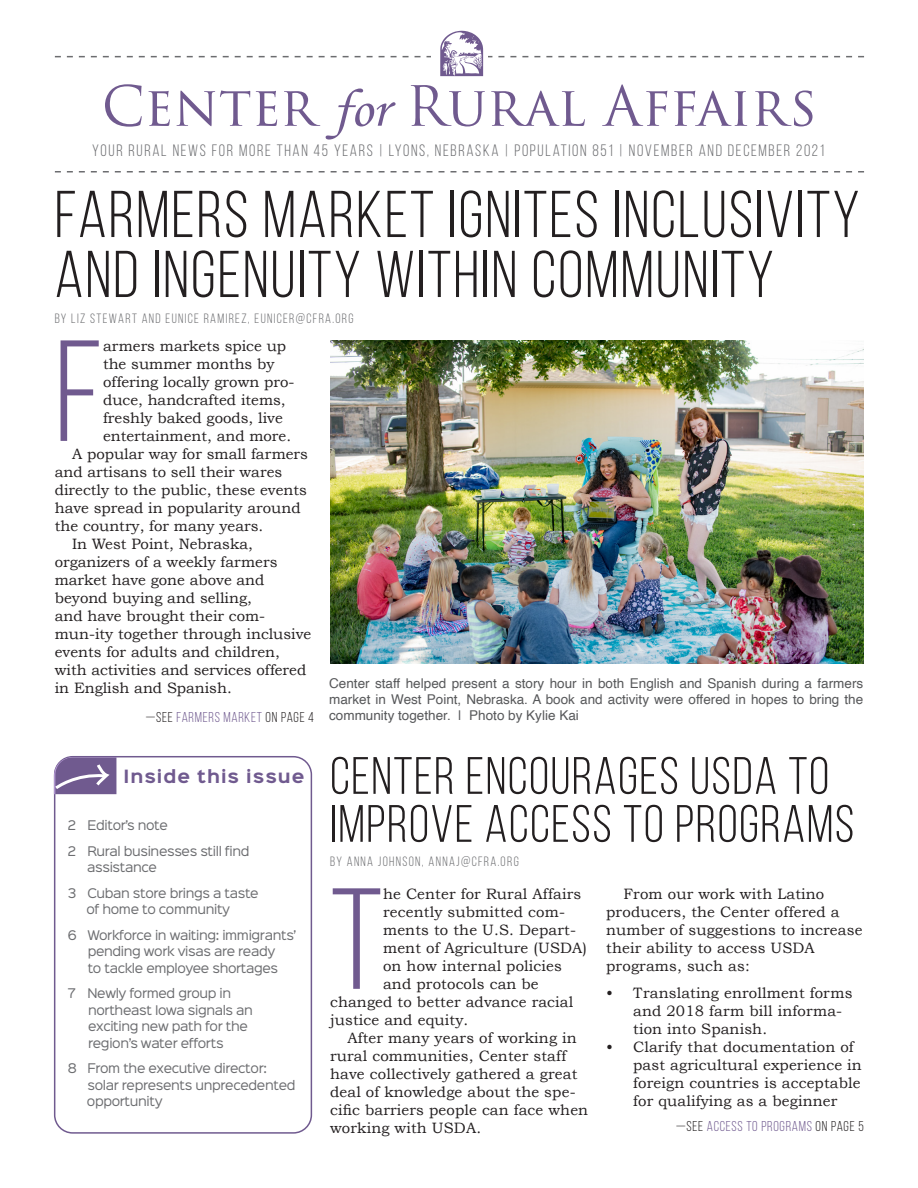
<style>
.page{position:relative;width:918px;height:1188px;background:#fff}
.page>*{position:absolute;margin:0;border:0;box-sizing:border-box;transform-origin:0 0}
.t1{font:143.55px "Bebas Neue";color:#705a8f}
.t2{font:66px/60px "Bebas Neue";letter-spacing:.03em;color:#231f20}
.t3{font:54px "Trajan Pro 3";color:#705a8f}
.t4{font:52.5px/48px "Bebas Neue";letter-spacing:.03em;color:#231f20}
.t5{font:16.5px "Bebas Neue";letter-spacing:.1em;color:#6c6d70}
.t6{font:700 16.5px "Sinkin Sans 700";letter-spacing:.06em;color:#705a8f}
.t7{font:15px/18px "Bookman Old Style";letter-spacing:.01em;color:#231f20}
.t8{font:14.25px "Bebas Neue";letter-spacing:.05em;color:#705a8f}
.t9{font:13.5px/16.2px "Helvetica";color:#57585a;text-align:justify}
.t10{font:13.5px "Bebas Neue";letter-spacing:.1em;color:#6c6d70}
.t11{font:12px/16.5px "Sinkin Sans 400";letter-spacing:-.03em;color:#6c6d70}
.s1{font-family:"Monotype Corsiva"}
.s2{color:#231f20}
</style>
<div class="page">
<svg style="left:440px;top:76px;width:43px;height:1px"></svg>
<svg style="left:55px;top:171px;width:809px;height:2px"></svg>
<svg style="left:55px;top:31px;width:809px;height:45px"></svg>
<svg style="left:53px;top:757px;width:63px;height:37px"></svg>
<div style="left:54px;top:756px;width:258px;height:378px;border:2px solid #705a8f;border-radius:18px"></div>
<img style="left:330px;top:340px;width:533px;height:324px">
<h3 class="t3" style="left:102px;top:69px;width:717px">Center <span class="s1">for</span> Rural Affairs</h3>
<p class="t5" style="left:92px;top:141px;width:734px">YOUR RURAL NEWS FOR MORE THAN 45 YEARS | LYONS, NEBRASKA | POPULATION 851 | NOVEMBER AND DECEMBER 2021</p>
<h2 class="t2" style="left:55px;top:184px;width:807px">FARMERS MARKET IGNITES INCLUSIVITY<br>AND INGENUITY WITHIN COMMUNITY</h2>
<p class="t10" style="left:55px;top:311px;width:300px">BY LIZ STEWART AND EUNICE RAMIREZ, EUNICER@CFRA.ORG</p>
<h1 class="t1" style="left:55px;top:315px;width:50px">F</h1>
<p class="t7" style="left:103px;top:337px;width:185px">armers markets spice up</p>
<p class="t7" style="left:103px;top:355px;width:173px">the summer months by</p>
<p class="t7" style="left:103px;top:373px;width:193px">offering locally grown pro-</p>
<p class="t7" style="left:103px;top:391px;width:184px">duce, handcrafted items,</p>
<p class="t7" style="left:103px;top:409px;width:181px">freshly baked goods, live</p>
<p class="t7" style="left:103px;top:427px;width:190px">entertainment, and more.</p>
<p class="t7" style="left:72px;top:445px;width:237px">A popular way for small farmers</p>
<p class="t7" style="left:55px;top:463px;width:229px">and artisans to sell their wares</p>
<p class="t7" style="left:55px;top:481px;width:254px">directly to the public, these events</p>
<p class="t7" style="left:55px;top:499px;width:247px">have spread in popularity around</p>
<p class="t7" style="left:55px;top:517px;width:210px">the country, for many years.</p>
<p class="t7" style="left:72px;top:535px;width:182px">In West Point, Nebraska,</p>
<p class="t7" style="left:55px;top:553px;width:224px">organizers of a weekly farmers</p>
<p class="t7" style="left:55px;top:571px;width:211px">market have gone above and</p>
<p class="t7" style="left:55px;top:589px;width:199px">beyond buying and selling,</p>
<p class="t7" style="left:55px;top:607px;width:212px">and have brought their com-</p>
<p class="t7" style="left:55px;top:625px;width:258px">mun-ity together through inclusive</p>
<p class="t7" style="left:55px;top:643px;width:227px">events for adults and children,</p>
<p class="t7" style="left:55px;top:661px;width:253px">with activities and services offered</p>
<p class="t7" style="left:55px;top:679px;width:178px">in English and Spanish.</p>
<p class="t8" style="left:146px;top:709px;width:170px"><span class="s2">—SEE</span> FARMERS MARKET <span class="s2">ON PAGE 4</span></p>
<p class="t6" style="left:123px;top:767px;width:182px">Inside this issue</p>
<p class="t11" style="left:68px;top:812px;width:183px;line-height:25.5px">2 Editor’s note<br>2 Rural businesses still find</p>
<p class="t11" style="left:68px;top:854px;width:192px;line-height:25.5px;text-indent:19px">assistance<br>3 Cuban store brings a taste</p>
<p class="t11" style="left:68px;top:896px;width:230px;line-height:25.5px;text-indent:18px">of home to community<br>6 Workforce in waiting: immigrants’</p>
<p class="t11" style="left:88px;top:942px;width:192px">pending work visas are ready to tackle employee shortages</p>
<p class="t11" style="left:88px;top:984px;width:166px;text-indent:-20px">7 Newly formed group in northeast Iowa signals an exciting new path for the region’s water efforts</p>
<p class="t11" style="left:87px;top:1059px;width:210px;text-indent:-19px">8 From the executive director: solar represents unprecedented opportunity</p>
<p class="t9" style="left:329px;top:676px;width:536px">Center staff helped present a story hour in both English and Spanish during a farmers market in West Point, Nebraska. A book and activity were offered in hopes to bring the community together. | Photo by Kylie Kai</p>
<h3 class="t4" style="left:330px;top:751px;width:526px">CENTER ENCOURAGES USDA TO<br>IMPROVE ACCESS TO PROGRAMS</h3>
<p class="t10" style="left:330px;top:854px;width:190px">BY ANNA JOHNSON, ANNAJ@CFRA.ORG</p>
<h1 class="t1" style="left:330px;top:863px;width:54px">T</h1>
<p class="t7" style="left:383px;top:885px;width:200px">he Center for Rural Affairs</p>
<p class="t7" style="left:606px;top:885px;width:258px;text-indent:17px">From our work with Latino producers, the Center offered a number of suggestions to increase their ability to access USDA programs, such as:</p>
<p class="t7" style="left:633px;top:984px;width:221px;text-indent:-27px">• Translating enrollment forms and 2018 farm bill informa&shy;tion into Spanish.</p>
<p class="t7" style="left:633px;top:1038px;width:230px;text-indent:-27px">• Clarify that documentation of past agricultural experience in foreign countries is acceptable for qualifying as a beginner</p>
<p class="t7" style="left:383px;top:903px;width:183px">recently submitted com-</p>
<p class="t7" style="left:383px;top:921px;width:194px">ments to the U.S. Depart-</p>
<p class="t7" style="left:383px;top:939px;width:205px">ment of Agriculture (USDA)</p>
<p class="t7" style="left:383px;top:957px;width:180px">on how internal policies</p>
<p class="t7" style="left:383px;top:975px;width:157px">and protocols can be</p>
<p class="t7" style="left:330px;top:993px;width:245px">changed to better advance racial</p>
<p class="t7" style="left:330px;top:1011px;width:140px">justice and equity.</p>
<p class="t7" style="left:347px;top:1029px;width:231px">After many years of working in</p>
<p class="t7" style="left:330px;top:1047px;width:238px">rural communities, Center staff</p>
<p class="t7" style="left:330px;top:1065px;width:249px">have collectively gathered a great</p>
<p class="t7" style="left:330px;top:1083px;width:247px">deal of knowledge about the spe-</p>
<p class="t7" style="left:330px;top:1101px;width:260px">cific barriers people can face when</p>
<p class="t7" style="left:330px;top:1119px;width:153px">working with USDA.</p>
<p class="t8" style="left:676px;top:1118px;width:189px"><span class="s2">—SEE</span> ACCESS TO PROGRAMS <span class="s2">ON PAGE 5</span></p>
</div>
